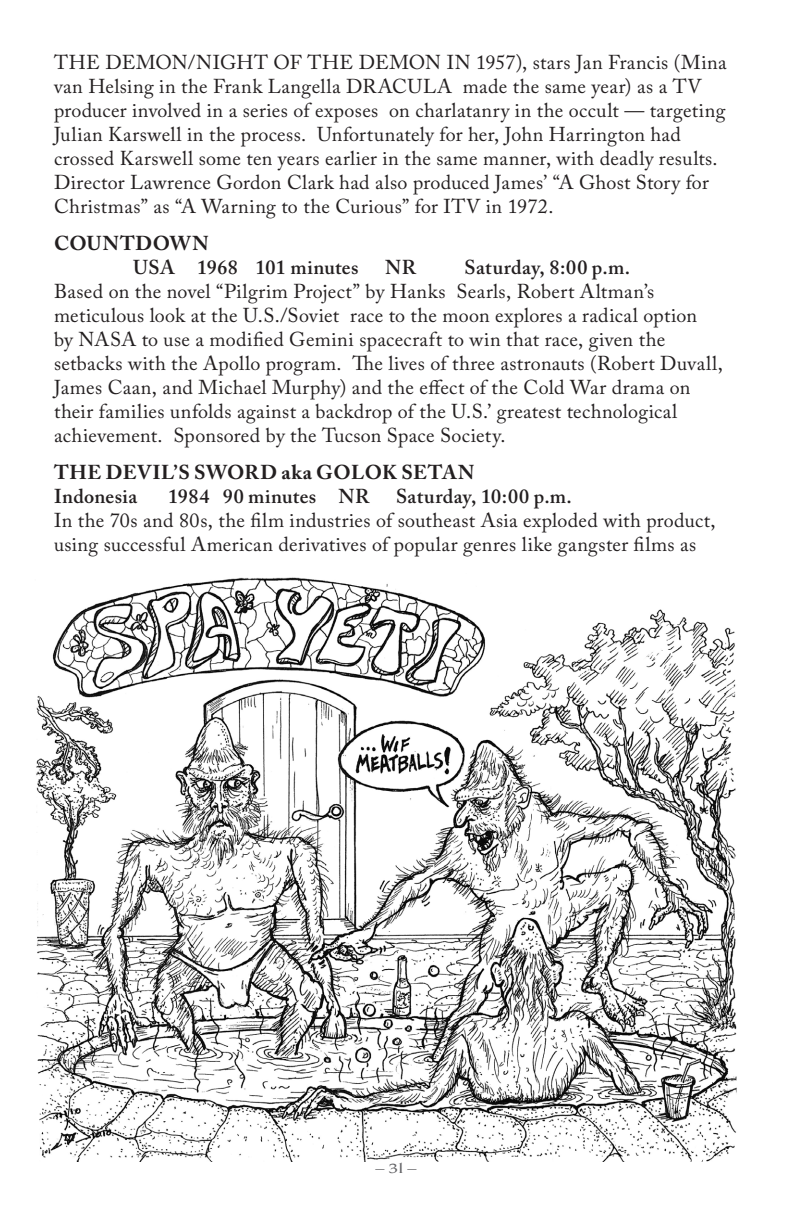
<style>
.page{position:relative;width:792px;height:1224px;background:#fff}
.page>*{position:absolute;margin:0;border:0;box-sizing:border-box;transform-origin:0 0}
.t1{font:20px/24px "Adobe Caslon Pro";letter-spacing:.015em;color:#231f20}
.t2{font:600 20px/24px "Adobe Caslon Pro";letter-spacing:.025em;color:#231f20}
.t3{font:700 20px/24px "Adobe Caslon Pro";letter-spacing:.025em;color:#231f20}
.t4{font:15px "Nosfer";color:#636366;scale:1.33 1}
.s1{font-weight:700}
.s2{font-weight:600}
</style>
<div class="page">
<img style="left:36px;top:577px;width:701px;height:584px">
<p class="t1" style="left:54px;top:50px;width:674px">THE DEMON/NIGHT OF THE DEMON IN 1957), stars Jan Francis (Mina van Helsing in the Frank Langella DRACULA made the same year) as a TV producer involved in a series of exposes on charlatanry in the occult — targeting Julian Karswell in the process. Unfortunately for her, John Harrington had crossed Karswell some ten years earlier in the same manner, with deadly results.<br>Director Lawrence Gordon Clark had also produced James’ “A Ghost Story for Christmas” as “A Warning to the Curious” for ITV in 1972.</p>
<p class="t2" style="left:133px;top:231px;width:227px;text-indent:-79px"><span class="s1">COUNTDOWN<br></span>USA 1968 101 minutes</p>
<p class="t2" style="left:385px;top:255px;width:33px">NR</p>
<p class="t2" style="left:465px;top:255px;width:167px">Saturday, 8:00 p.m.</p>
<p class="t1" style="left:54px;top:279px;width:670px">Based on the novel “Pilgrim Project” by Hanks Searls, Robert Altman’s meticulous look at the U.S./Soviet race to the moon explores a radical option<br>by NASA to use a modified Gemini spacecraft to win that race, given the setbacks with the Apollo program. The lives of three astronauts (Robert Duvall, James Caan, and Michael Murphy) and the effect of the Cold War drama on their families unfolds against a backdrop of the U.S.’ greatest technological achievement. Sponsored by the Tucson Space Society.</p>
<p class="t3" style="left:54px;top:460px;width:422px">THE DEVIL’S SWORD aka GOLOK SETAN<br><span class="s2">Indonesia</span></p>
<p class="t2" style="left:168px;top:484px;width:203px">1984 90 minutes NR</p>
<p class="t2" style="left:396px;top:484px;width:177px">Saturday, 10:00 p.m.</p>
<p class="t1" style="left:54px;top:508px;width:663px">In the 70s and 80s, the film industries of southeast Asia exploded with product, using successful American derivatives of popular genres like gangster films as</p>
<p class="t4" style="left:375px;top:1160px;width:32px">– 31 –</p>
</div>
